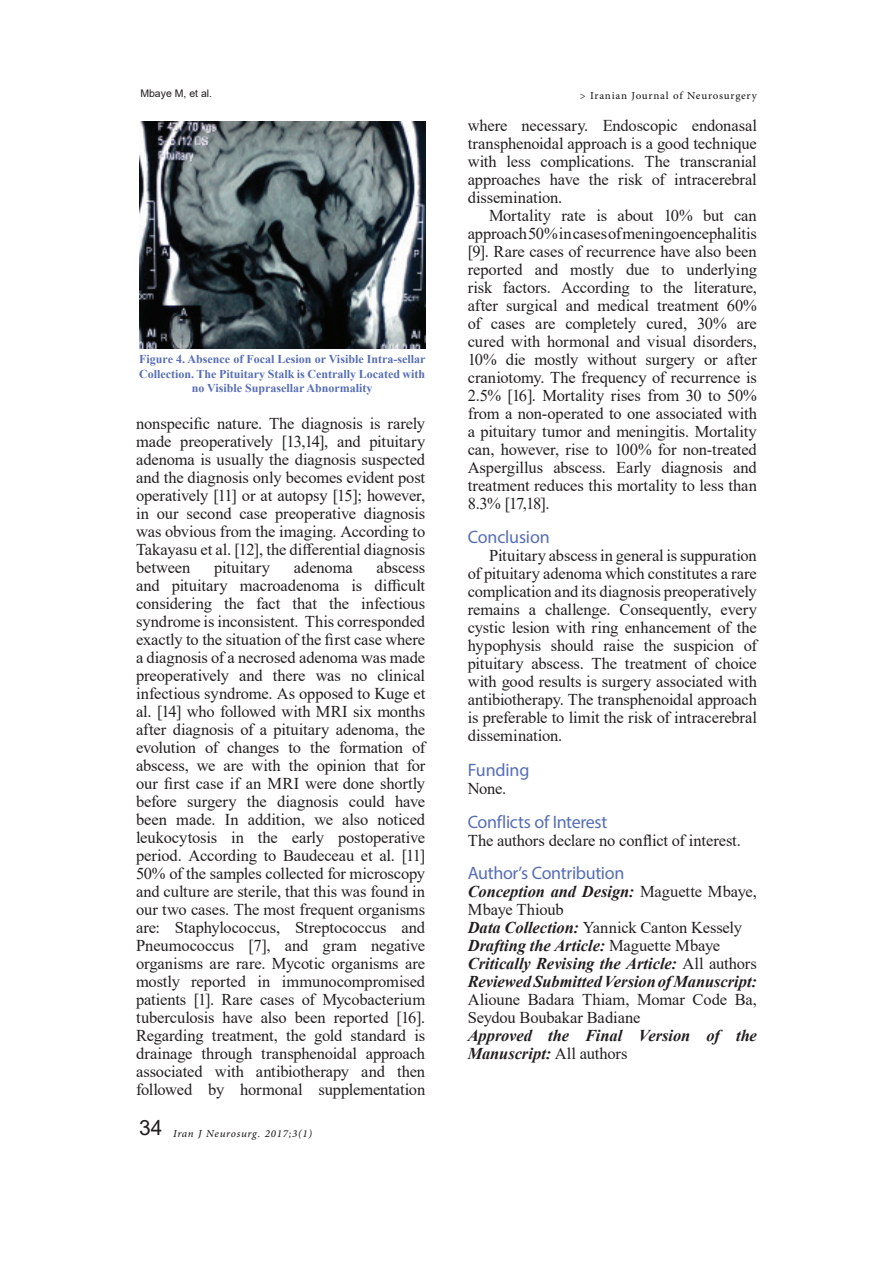
<style>
.page{position:relative;width:893px;height:1263px;background:#fff}
.page>*{position:absolute;margin:0;border:0;box-sizing:border-box;transform-origin:0 0}
.t1{font:21px "Arial";color:#231f20}
.t2{font:18px "Myriad Pro";letter-spacing:-.015em;color:#566eb5}
.t3{font:16.5px/18px "Times New Roman";letter-spacing:-.01em;color:#231f20;text-align:justify}
.t4{font:italic 700 16.5px/18px "Times New Roman";color:#231f20}
.t5{font:15px "Adobe Arabic";letter-spacing:.05em;color:#231f20}
.t6{font:italic 15px "Adobe Arabic";letter-spacing:.04em;color:#231f20}
.t7{font:700 12px/14.4px "Times New Roman";color:#566eb5;text-align:center}
.t8{font:10.5px "Arial";color:#231f20}
.s1{font-weight:400;font-style:normal}
</style>
<div class="page">
<img style="left:140px;top:122px;width:285px;height:227px">
<p class="t8" style="left:140px;top:86px;width:73px">Mbaye M, et al.</p>
<p class="t7" style="left:139px;top:352px;width:288px">Figure 4. Absence of Focal Lesion or Visible Intra-sellar<br>Collection. The Pituitary Stalk is Centrally Located with no Visible Suprasellar Abnormality</p>
<p class="t3" style="left:136px;top:414px;width:291px">nonspecific nature. The diagnosis is rarely made preoperatively [13,14], and pituitary adenoma is usually the diagnosis suspected and the diagnosis only becomes evident post operatively [11] or at autopsy [15]; however, in our second case preoperative diagnosis was obvious from the imaging. According to Takayasu et al. [12], the differential diagnosis between</p>
<p class="t3" style="left:136px;top:558px;width:291px;text-indent:240px">abscess and pituitary macroadenoma is difficult considering the fact that the infectious syndrome is inconsistent. This corresponded exactly to the situation of the first case where a diagnosis of a necrosed adenoma was made preoperatively and there was no clinical infectious syndrome. As opposed to Kuge et al. [14] who followed with MRI six months after diagnosis of a pituitary adenoma, the evolution of changes to the formation of abscess, we are with the opinion that for our first case if an MRI were done shortly before surgery the diagnosis could have been made. In addition, we also noticed leukocytosis in the early postoperative period. According to Baudeceau et al. [11] 50% of the samples collected for microscopy and culture are sterile, that this was found in our two cases. The most frequent organisms are: Staphylococcus, Streptococcus and Pneumococcus [7], and gram negative organisms are rare. Mycotic organisms are mostly reported in immunocompromised patients [1]. Rare cases of Mycobacterium tuberculosis have also been reported [16].<br>Regarding treatment, the gold standard is drainage through transphenoidal approach associated with antibiotherapy and then followed by hormonal supplementation</p>
<p class="t3" style="left:214px;top:558px;width:57px">pituitary</p>
<p class="t3" style="left:294px;top:558px;width:60px">adenoma</p>
<p class="t1" style="left:139px;top:1113px;width:25px">34</p>
<p class="t6" style="left:173px;top:1123px;width:140px">Iran J Neurosurg. 2017;3(1)</p>
<p class="t5" style="left:580px;top:85px;width:179px">&gt; Iranian Journal of Neurosurgery</p>
<p class="t3" style="left:468px;top:116px;width:291px">where necessary. Endoscopic endonasal transphenoidal approach is a good technique with less complications. The transcranial approaches have the risk of intracerebral dissemination.</p>
<p class="t3" style="left:468px;top:206px;width:291px;text-indent:21px">Mortality rate is about 10% but can approach 50% in cases of meningoencephalitis [9]. Rare cases of recurrence have also been reported and mostly due to underlying risk factors. According to the literature, after surgical and medical treatment 60% of cases are completely cured, 30% are cured with hormonal and visual disorders, 10% die mostly without surgery or after craniotomy. The frequency of recurrence is 2.5% [16]. Mortality rises from 30 to 50% from a non-operated to one associated with a pituitary tumor and meningitis. Mortality can, however, rise to 100% for non-treated Aspergillus abscess. Early diagnosis and treatment reduces this mortality to less than 8.3% [17,18].</p>
<p class="t2" style="left:468px;top:526px;width:83px">Conclusion</p>
<p class="t3" style="left:468px;top:546px;width:291px;text-indent:21px">Pituitary abscess in general is suppuration of pituitary adenoma which constitutes a rare complication and its diagnosis preoperatively remains a challenge. Consequently, every cystic lesion with ring enhancement of the hypophysis should raise the suspicion of pituitary abscess. The treatment of choice with good results is surgery associated with antibiotherapy. The transphenoidal approach is preferable to limit the risk of intracerebral dissemination.</p>
<p class="t2" style="left:468px;top:758px;width:63px">Funding</p>
<p class="t3" style="left:468px;top:778px;width:40px">None.</p>
<p class="t2" style="left:468px;top:811px;width:141px">Conflicts of Interest</p>
<p class="t3" style="left:468px;top:831px;width:275px">The authors declare no conflict of interest.</p>
<p class="t2" style="left:468px;top:862px;width:158px">Author’s Contribution</p>
<p class="t4" style="left:468px;top:882px;width:291px">Conception and Design: <span class="s1">Maguette Mbaye, Mbaye Thioub<br></span>Data Collection: <span class="s1">Yannick Canton Kessely </span>Drafting the Article: <span class="s1">Maguette Mbaye </span>Critically Revising the Article: <span class="s1">All authors </span>Reviewed Submitted Version of Manuscript:</p>
<p class="t3" style="left:468px;top:990px;width:291px">Alioune Badara Thiam, Momar Code Ba,<br>Seydou Boubakar Badiane</p>
<p class="t4" style="left:468px;top:1026px;width:291px">Approved the Final Version of the<br>Manuscript: <span class="s1">All authors</span></p>
</div>
